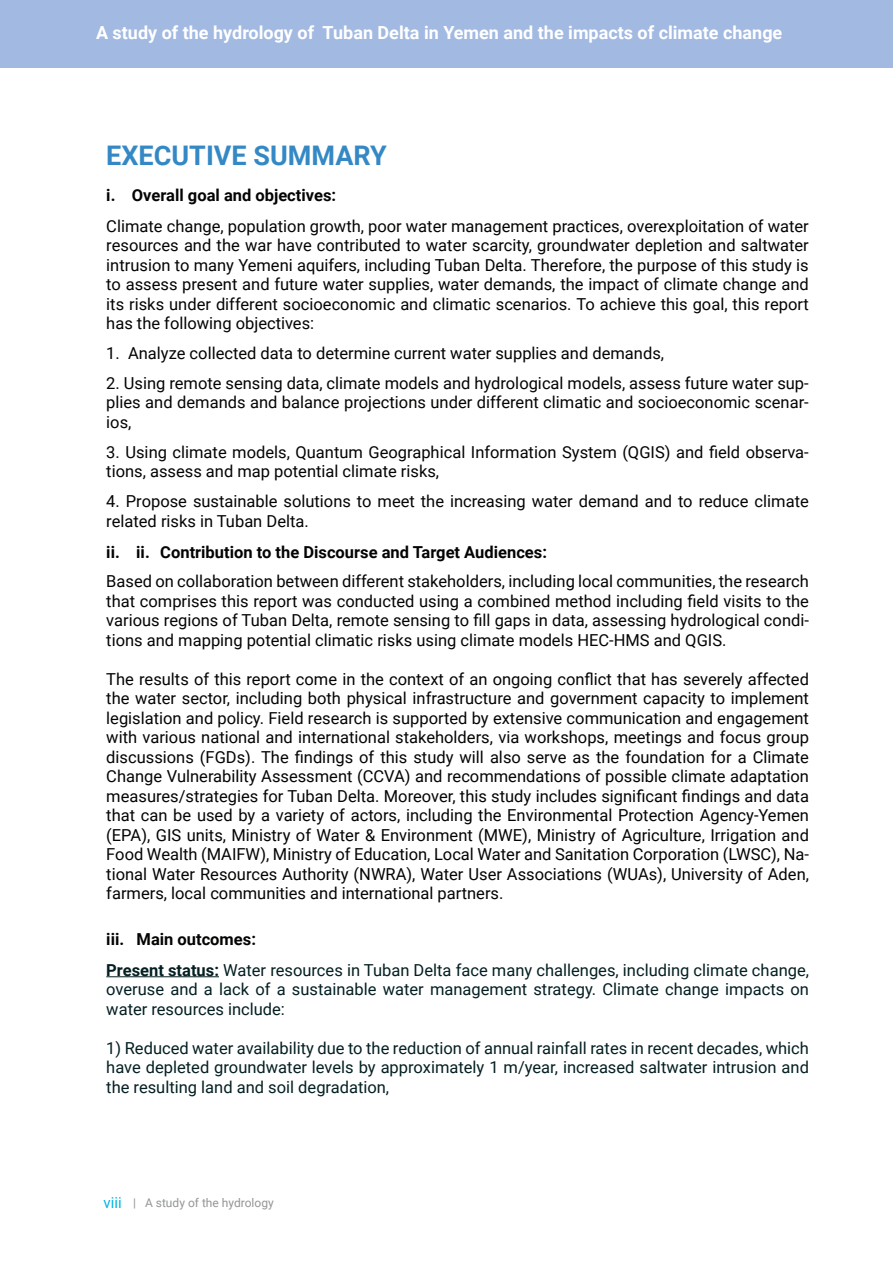
<style>
.page{position:relative;width:893px;height:1263px;background:#fff}
.page>*{position:absolute;margin:0;border:0;box-sizing:border-box;transform-origin:0 0}
.t1{font:700 27px "Roboto";color:#3489c5}
.t2{font:700 18px "Roboto";color:#fff}
.t3{font:16.5px/19.5px "Roboto";color:#040503;text-align:justify}
.t4{font:16.5px/19.5px "Roboto";color:#041f22;text-align:justify}
.t5{font:700 16.5px "Roboto";color:#040503}
.t6{font:12px "Roboto";color:#939598}
.s1{font-weight:700}
.s2{font-size:15px;color:#00b4e3}
</style>
<div class="page">
<div style="left:0;top:0;width:893px;height:67px;background:#a2b9e2"></div>
<hr style="left:106px;top:976px;width:113px;height:1px;background:#041f22">
<p class="t2" style="left:96px;top:20px;width:688px">A study of the hydrology of Tuban Delta in Yemen and the impacts of climate change</p>
<p class="t1" style="left:106px;top:136px;width:282px">EXECUTIVE SUMMARY</p>
<p class="t5" style="left:106px;top:183px;width:231px">i. Overall goal and objectives:</p>
<p class="t3" style="left:106px;top:216px;width:704px">Climate change, population growth, poor water management practices, overexploitation of water resources and the war have contributed to water scarcity, groundwater depletion and saltwater intrusion to many Yemeni aquifers, including Tuban Delta. Therefore, the purpose of this study is to assess present and future water supplies, water demands, the impact of climate change and its risks under different socioeconomic and climatic scenarios. To achieve this goal, this report has the following objectives:</p>
<p class="t3" style="left:106px;top:342px;width:559px">1. Analyze collected data to determine current water supplies and demands,</p>
<p class="t3" style="left:106px;top:372px;width:704px">2. Using remote sensing data, climate models and hydrological models, assess future water sup&shy;plies and demands and balance projections under different climatic and socioeconomic scenar&shy;ios,</p>
<p class="t3" style="left:106px;top:441px;width:704px">3. Using climate models, Quantum Geographical Information System (QGIS) and field observa&shy;tions, assess and map potential climate risks,</p>
<p class="t3" style="left:106px;top:491px;width:704px">4. Propose sustainable solutions to meet the increasing water demand and to reduce climate related risks in Tuban Delta.</p>
<p class="t5" style="left:106px;top:540px;width:442px">ii. ii. Contribution to the Discourse and Target Audiences:</p>
<p class="t3" style="left:106px;top:571px;width:704px">Based on collaboration between different stakeholders, including local communities, the research that comprises this report was conducted using a combined method including field visits to the various regions of Tuban Delta, remote sensing to fill gaps in data, assessing hydrological condi&shy;tions and mapping potential climatic risks using climate models HEC-HMS and QGIS.</p>
<p class="t3" style="left:106px;top:669px;width:704px">The results of this report come in the context of an ongoing conflict that has severely affected the water sector, including both physical infrastructure and government capacity to implement legislation and policy. Field research is supported by extensive communication and engagement with various national and international stakeholders, via workshops, meetings and focus group discussions (FGDs). The findings of this study will also serve as the foundation for a Climate Change Vulnerability Assessment (CCVA) and recommendations of possible climate adaptation measures/strategies for Tuban Delta. Moreover, this study includes significant findings and data that can be used by a variety of actors, including the Environmental Protection Agency-Yemen (EPA), GIS units, Ministry of Water &amp; Environment (MWE), Ministry of Agriculture, Irrigation and Food Wealth (MAIFW), Ministry of Education, Local Water and Sanitation Corporation (LWSC), Na&shy;tional Water Resources Authority (NWRA), Water User Associations (WUAs), University of Aden, farmers, local communities and international partners.</p>
<p class="t5" style="left:106px;top:927px;width:151px">iii. Main outcomes:</p>
<p class="t4" style="left:106px;top:959px;width:704px"><span class="s1">Present status:</span> Water resources in Tuban Delta face many challenges, including climate change, overuse and a lack of a sustainable water management strategy. Climate change impacts on water resources include:</p>
<p class="t4" style="left:106px;top:1037px;width:704px">1) Reduced water availability due to the reduction of annual rainfall rates in recent decades, which have depleted groundwater levels by approximately 1 m/year, increased saltwater intrusion and the resulting land and soil degradation,</p>
<p class="t6" style="left:103px;top:1194px;width:172px"><span class="s2">viii</span> | A study of the hydrology</p>
</div>
